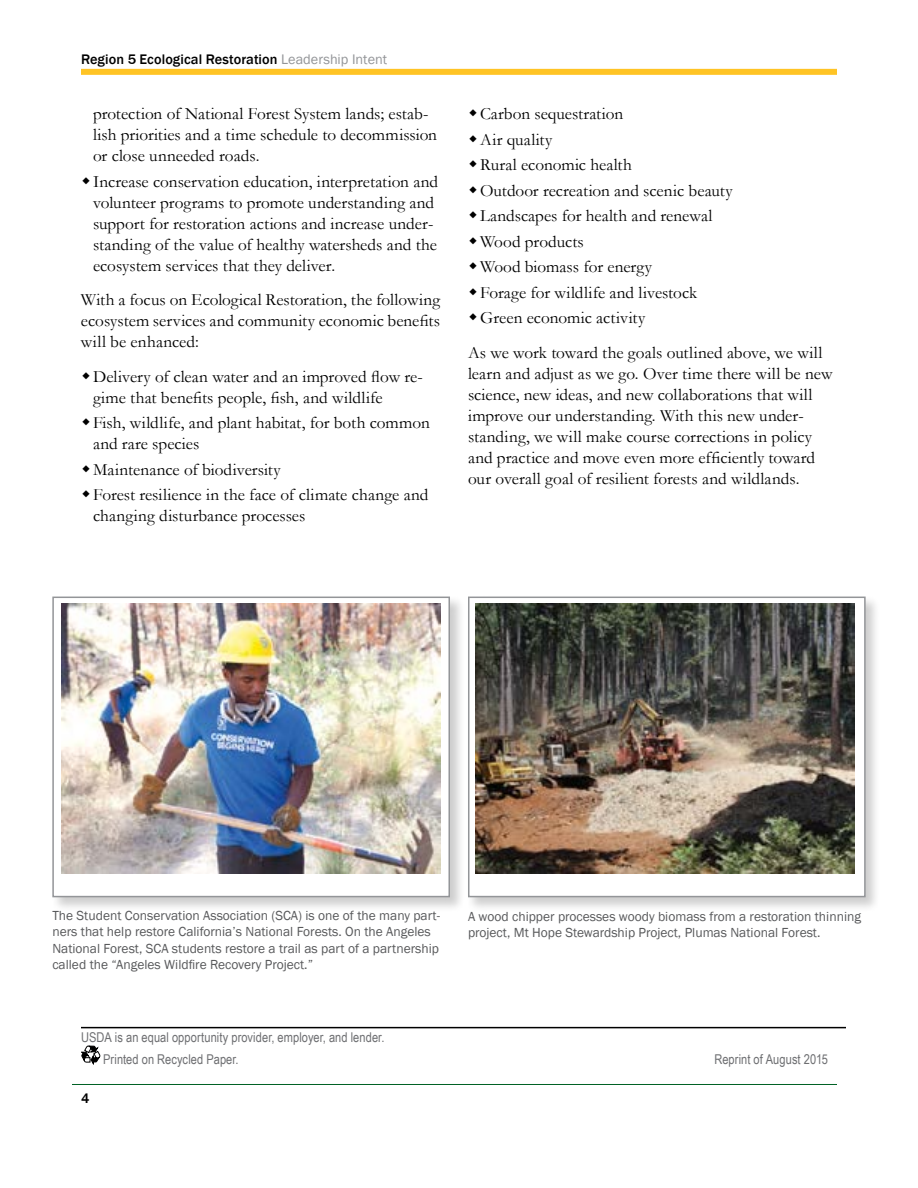
<style>
.page{position:relative;width:918px;height:1188px;background:#fff}
.page>*{position:absolute;margin:0;border:0;box-sizing:border-box;transform-origin:0 0}
.Body_B4_Bullets{font:17.25px/21px "Garamond";color:#000}
.Body_B4_Bullets-2{font:17.25px "Garamond";letter-spacing:.025em;color:#000}
.t1{font:500 14.25px "Franklin Gothic";letter-spacing:.005em;color:#000}
.t2{font:13.5px/16.2px "Franklin Gothic";color:#58595b}
.t3{font:13.5px "Arial Narrow";letter-spacing:.005em;color:#6d6e71}
.s1{font-weight:400;color:#939598}
</style>
<div class="page">
<div style="left:81px;top:69px;width:756px;height:6px;background:#ffc425"></div>
<hr style="left:72px;top:1084px;width:765px;height:1px;background:#006225">
<hr style="left:81px;top:1027px;width:765px;height:1px;background:#000">
<div style="left:51px;top:595px;width:414px;height:317px;background:#000;opacity:.2"></div>
<div style="left:53px;top:597px;width:396px;height:300px;background:#fff"></div>
<img style="left:62px;top:604px;width:378px;height:270px">
<div style="left:52px;top:597px;width:398px;height:300px;border:2px solid #939598"></div>
<div style="left:467px;top:595px;width:414px;height:317px;background:#000;opacity:.2"></div>
<div style="left:469px;top:597px;width:396px;height:300px;background:#fff"></div>
<div style="left:468px;top:597px;width:398px;height:300px;border:2px solid #939598"></div>
<img style="left:475px;top:604px;width:379px;height:270px">
<svg style="left:81px;top:1046px;width:19px;height:18px"></svg>
<p class="t1" style="left:81px;top:50px;width:308px">Region 5 Ecological Restoration <span class="s1">Leadership Intent</span></p>
<p class="Body_B4_Bullets" style="left:93px;top:103px;width:346px">protection of National Forest System lands; estab&shy;lish priorities and a time schedule to decommission or close unneeded roads.</p>
<p class="Body_B4_Bullets" style="left:93px;top:170px;width:347px">Increase conservation education, interpretation and volunteer programs to promote understanding and support for restoration actions and increase under&shy;standing of the value of healthy watersheds and the ecosystem services that they deliver.</p>
<p class="Body_B4_Bullets" style="left:81px;top:289px;width:361px;text-align:justify">With a focus on Ecological Restoration, the following ecosystem services and community economic benefits will be enhanced:</p>
<p class="Body_B4_Bullets" style="left:93px;top:365px;width:331px">Delivery of clean water and an improved flow re&shy;gime that benefits people, fish, and wildlife</p>
<p class="Body_B4_Bullets" style="left:93px;top:412px;width:338px">Fish, wildlife, and plant habitat, for both common and rare species</p>
<p class="Body_B4_Bullets" style="left:93px;top:458px;width:189px">Maintenance of biodiversity</p>
<p class="Body_B4_Bullets" style="left:93px;top:484px;width:337px">Forest resilience in the face of climate change and changing disturbance processes</p>
<p class="Body_B4_Bullets" style="left:480px;top:103px;width:145px">Carbon sequestration</p>
<p class="Body_B4_Bullets-2" style="left:480px;top:128px;width:74px">Air quality</p>
<p class="Body_B4_Bullets" style="left:480px;top:154px;width:153px">Rural economic health</p>
<p class="Body_B4_Bullets" style="left:480px;top:179px;width:254px">Outdoor recreation and scenic beauty</p>
<p class="Body_B4_Bullets" style="left:480px;top:205px;width:234px">Landscapes for health and renewal</p>
<p class="Body_B4_Bullets" style="left:480px;top:230px;width:105px">Wood products</p>
<p class="Body_B4_Bullets" style="left:480px;top:256px;width:174px">Wood biomass for energy</p>
<p class="Body_B4_Bullets" style="left:480px;top:281px;width:219px">Forage for wildlife and livestock</p>
<p class="Body_B4_Bullets" style="left:480px;top:307px;width:167px">Green economic activity</p>
<p class="Body_B4_Bullets" style="left:468px;top:341px;width:366px">As we work toward the goals outlined above, we will learn and adjust as we go. Over time there will be new science, new ideas, and new collaborations that will improve our understanding. With this new under&shy;standing, we will make course corrections in policy and practice and move even more efficiently toward our overall goal of resilient forests and wildlands.</p>
<p class="t2" style="left:52px;top:908px;width:389px">The Student Conservation Association (SCA) is one of the many part&shy;ners that help restore California’s National Forests. On the Angeles National Forest, SCA students restore a trail as part of a partnership called the “Angeles Wildfire Recovery Project.”</p>
<p class="t2" style="left:468px;top:908px;width:395px">A wood chipper processes woody biomass from a restoration thinning project, Mt Hope Stewardship Project, Plumas National Forest.</p>
<p class="t3" style="left:81px;top:1027px;width:305px">USDA is an equal opportunity provider, employer, and lender.</p>
<p class="t1" style="left:81px;top:1090px;width:10px">4</p>
<p class="t3" style="left:103px;top:1050px;width:137px">Printed on Recycled Paper.</p>
<p class="t3" style="left:714px;top:1050px;width:115px">Reprint of August 2015</p>
</div>
